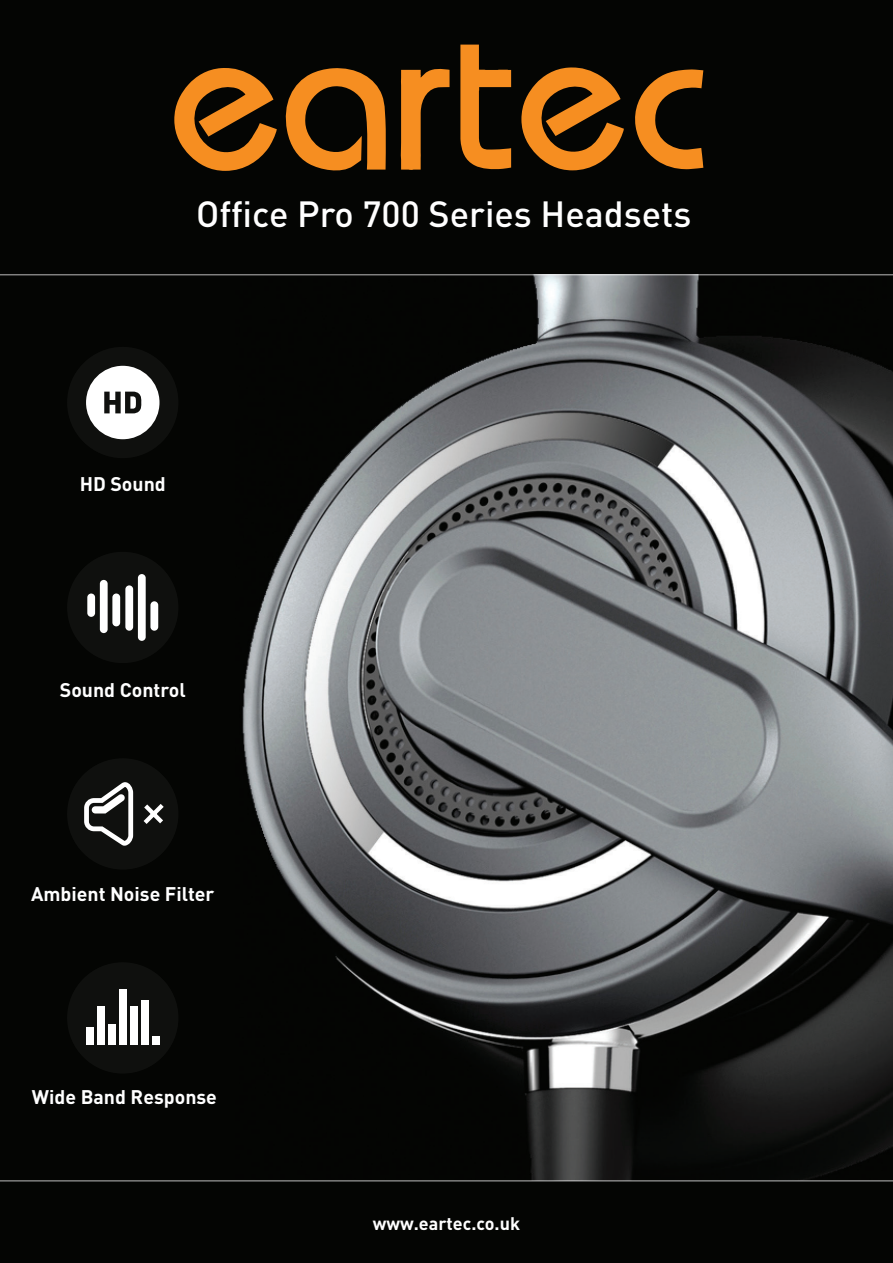
<style>
.page{position:relative;width:893px;height:1263px;background:#040503}
.page>*{position:absolute;margin:0;border:0;box-sizing:border-box;transform-origin:0 0}
.t1{font:500 36px "DIN Pro";color:#fff}
.t2{font:700 19.5px "DIN Pro";color:#fff}
.t3{font:700 18px "DIN Pro";color:#fff}
</style>
<div class="page">
<img style="left:235px;top:275px;width:658px;height:905px">
<div style="left:67px;top:552px;width:111px;height:111px;background:#0f100e;border-radius:50%"></div>
<div style="left:67px;top:347px;width:111px;height:111px;background:#0f100e;border-radius:50%"></div>
<div style="left:67px;top:962px;width:111px;height:111px;background:#0f100e;border-radius:50%"></div>
<div style="left:67px;top:758px;width:111px;height:112px;background:#0f100e;border-radius:50%"></div>
<hr style="left:0;top:274px;width:893px;height:1px;background:#fff">
<hr style="left:0;top:1180px;width:893px;height:1px;background:#fff">
<svg style="left:174px;top:68px;width:212px;height:103px"></svg>
<svg style="left:635px;top:69px;width:68px;height:101px"></svg>
<svg style="left:460px;top:45px;width:51px;height:125px"></svg>
<svg style="left:400px;top:68px;width:50px;height:102px"></svg>
<svg style="left:521px;top:67px;width:103px;height:103px"></svg>
<svg style="left:86px;top:366px;width:73px;height:73px"></svg>
<div style="left:87px;top:593px;width:8px;height:24px;background:#fff;border-radius:4px"></div>
<div style="left:100px;top:580px;width:8px;height:53px;background:#fff;border-radius:4px"></div>
<div style="left:112px;top:593px;width:8px;height:33px;background:#fff;border-radius:4px"></div>
<div style="left:150px;top:601px;width:8px;height:30px;background:#fff;border-radius:4px"></div>
<div style="left:138px;top:574px;width:8px;height:67px;background:#fff;border-radius:4px"></div>
<div style="left:125px;top:585px;width:8px;height:46px;background:#fff;border-radius:4px"></div>
<svg style="left:84px;top:782px;width:49px;height:64px"></svg>
<svg style="left:143px;top:804px;width:21px;height:20px"></svg>
<div style="left:86px;top:1027px;width:7px;height:17px;background:#fff"></div>
<div style="left:97px;top:1006px;width:8px;height:38px;background:#fff"></div>
<div style="left:108px;top:1024px;width:8px;height:20px;background:#fff"></div>
<div style="left:119px;top:989px;width:8px;height:55px;background:#fff"></div>
<div style="left:130px;top:1006px;width:8px;height:38px;background:#fff"></div>
<div style="left:141px;top:1000px;width:8px;height:44px;background:#fff"></div>
<div style="left:152px;top:1036px;width:8px;height:8px;background:#fff"></div>
<p class="t1" style="left:196px;top:190px;width:497px">Office Pro 700 Series Headsets</p>
<p class="t2" style="left:80px;top:471px;width:88px">HD Sound</p>
<p class="t2" style="left:60px;top:677px;width:127px">Sound Control</p>
<p class="t2" style="left:31px;top:881px;width:185px">Ambient Noise Filter</p>
<p class="t2" style="left:32px;top:1084px;width:187px">Wide Band Response</p>
<p class="t3" style="left:373px;top:1211px;width:149px">www.eartec.co.uk</p>
</div>
